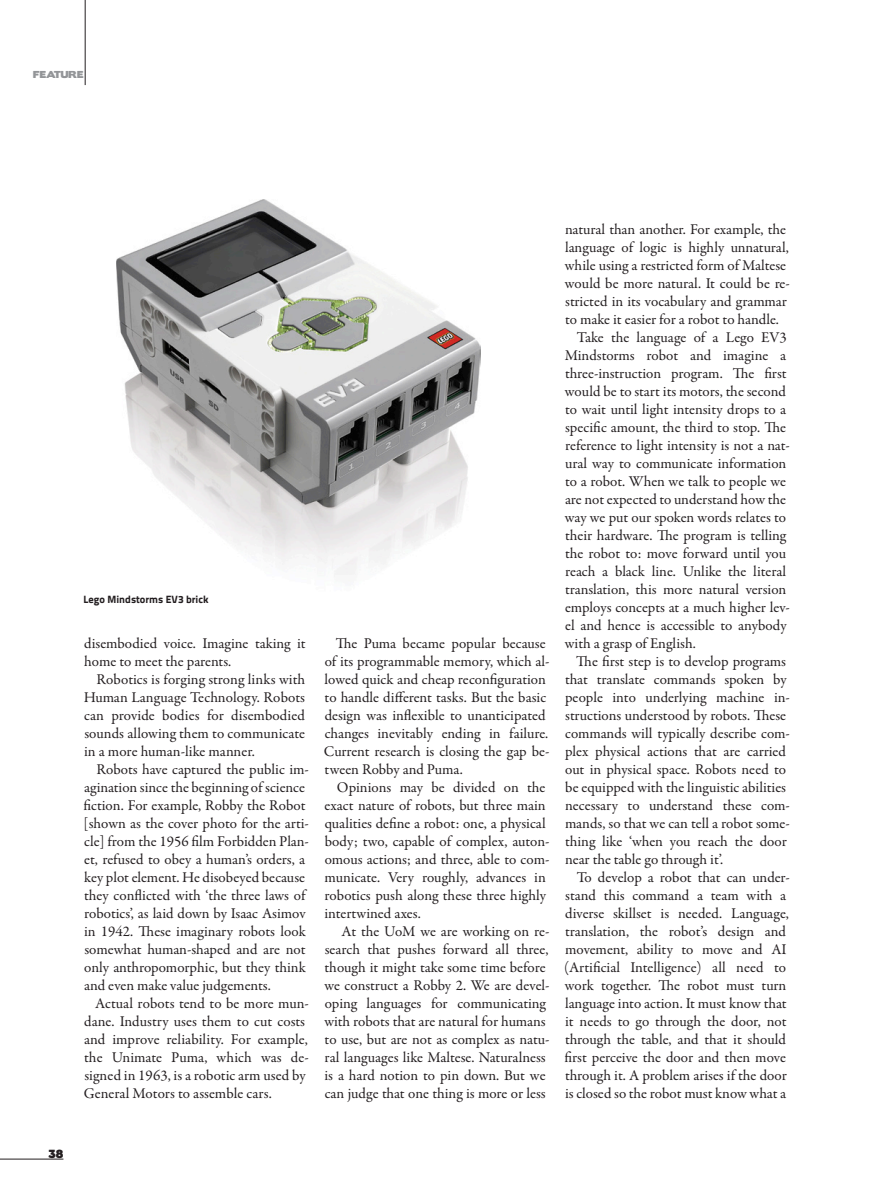
<style>
.page{position:relative;width:872px;height:1191px;background:#fff}
.page>*{position:absolute;margin:0;border:0;box-sizing:border-box;transform-origin:0 0}
.t1{font:15px/18px "Garamond Premr Pro";color:#231e20}
.Captions_7{font:800 10.5px "Titillium Text 22 L";color:#231e20}
.t2{font:10.5px "Boris Black Bloxx";color:#231e20}
.t3{font:9px "Boris Black Bloxx";color:#939598}
</style>
<div class="page">
<hr style="left:85px;top:0;width:1px;height:85px;background:#231e20">
<hr style="left:0;top:1158px;width:63px;height:1px;background:#231e20">
<img style="left:117px;top:200px;width:363px;height:381px">
<p class="t3" style="left:33px;top:68px;width:15px">FEATURE</p>
<p class="t2" style="left:49px;top:1145px;width:16px">38</p>
<p class="Captions_7" style="left:83px;top:591px;width:126px">Lego Mindstorms EV3 brick</p>
<p class="t1" style="left:84px;top:635px;width:223px">disembodied voice. Imagine taking it home to meet the parents.</p>
<p class="t1" style="left:84px;top:671px;width:223px;text-align:justify;text-indent:13px">Robotics is forging strong links with Human Language Technology. Robots can provide bodies for disembodied sounds allowing them to communicate in a more human-like manner.</p>
<p class="t1" style="left:84px;top:761px;width:227px;text-indent:13px">Robots have captured the public im&shy;agination since the beginning of science fiction. For example, Robby the Robot [shown as the cover photo for the arti&shy;cle] from the 1956 film Forbidden Plan&shy;et, refused to obey a human’s orders, a key plot element. He disobeyed because they conflicted with ‘the three laws of robotics’, as laid down by Isaac Asimov in 1942. These imaginary robots look somewhat human-shaped and are not only anthropomorphic, but they think and even make value judgements.</p>
<p class="t1" style="left:84px;top:995px;width:227px;text-indent:11px">Actual robots tend to be more mun&shy;dane. Industry uses them to cut costs and improve reliability. For example, the Unimate Puma, which was de&shy;signed in 1963, is a robotic arm used by General Motors to assemble cars.</p>
<p class="t1" style="left:324px;top:635px;width:227px;text-indent:12px">The Puma became popular because of its programmable memory, which al&shy;lowed quick and cheap reconfiguration to handle different tasks. But the basic design was inflexible to unanticipated changes inevitably ending in failure.<br>Current research is closing the gap be&shy;tween Robby and Puma.</p>
<p class="t1" style="left:324px;top:779px;width:226px;text-indent:12px">Opinions may be divided on the exact nature of robots, but three main qualities define a robot: one, a physical body; two, capable of complex, auton&shy;omous actions; and three, able to com&shy;municate. Very roughly, advances in robotics push along these three highly intertwined axes.</p>
<p class="t1" style="left:324px;top:923px;width:226px;text-indent:17px">At the UoM we are working on re&shy;search that pushes forward all three, though it might take some time before we construct a Robby 2. We are devel&shy;oping languages for communicating with robots that are natural for humans to use, but are not as complex as natu&shy;ral languages like Maltese. Naturalness is a hard notion to pin down. But we can judge that one thing is more or less</p>
<p class="t1" style="left:565px;top:221px;width:226px">natural than another. For example, the language of logic is highly unnatural, while using a restricted form of Maltese would be more natural. It could be re&shy;stricted in its vocabulary and grammar to make it easier for a robot to handle.</p>
<p class="t1" style="left:564px;top:329px;width:227px;text-indent:12px">Take the language of a Lego EV3<br>Mindstorms robot and imagine a three-instruction program. The first would be to start its motors, the second to wait until light intensity drops to a specific amount, the third to stop. The reference to light intensity is not a nat&shy;ural way to communicate information to a robot. When we talk to people we are not expected to understand how the way we put our spoken words relates to their hardware. The program is telling the robot to: move forward until you reach a black line. Unlike the literal translation, this more natural version employs concepts at a much higher lev&shy;el and hence is accessible to anybody with a grasp of English.</p>
<p class="t1" style="left:565px;top:653px;width:226px;text-indent:11px">The first step is to develop programs that translate commands spoken by people into underlying machine in&shy;structions understood by robots. These commands will typically describe com&shy;plex physical actions that are carried out in physical space. Robots need to be equipped with the linguistic abilities necessary to understand these com&shy;mands, so that we can tell a robot some&shy;thing like ‘when you reach the door near the table go through it’.</p>
<p class="t1" style="left:564px;top:869px;width:227px;text-indent:12px">To develop a robot that can under&shy;stand this command a team with a diverse skillset is needed. Language, translation, the robot’s design and movement, ability to move and AI (Artificial Intelligence) all need to work together. The robot must turn language into action. It must know that it needs to go through the door, not through the table, and that it should first perceive the door and then move through it. A problem arises if the door is closed so the robot must know what a</p>
</div>
